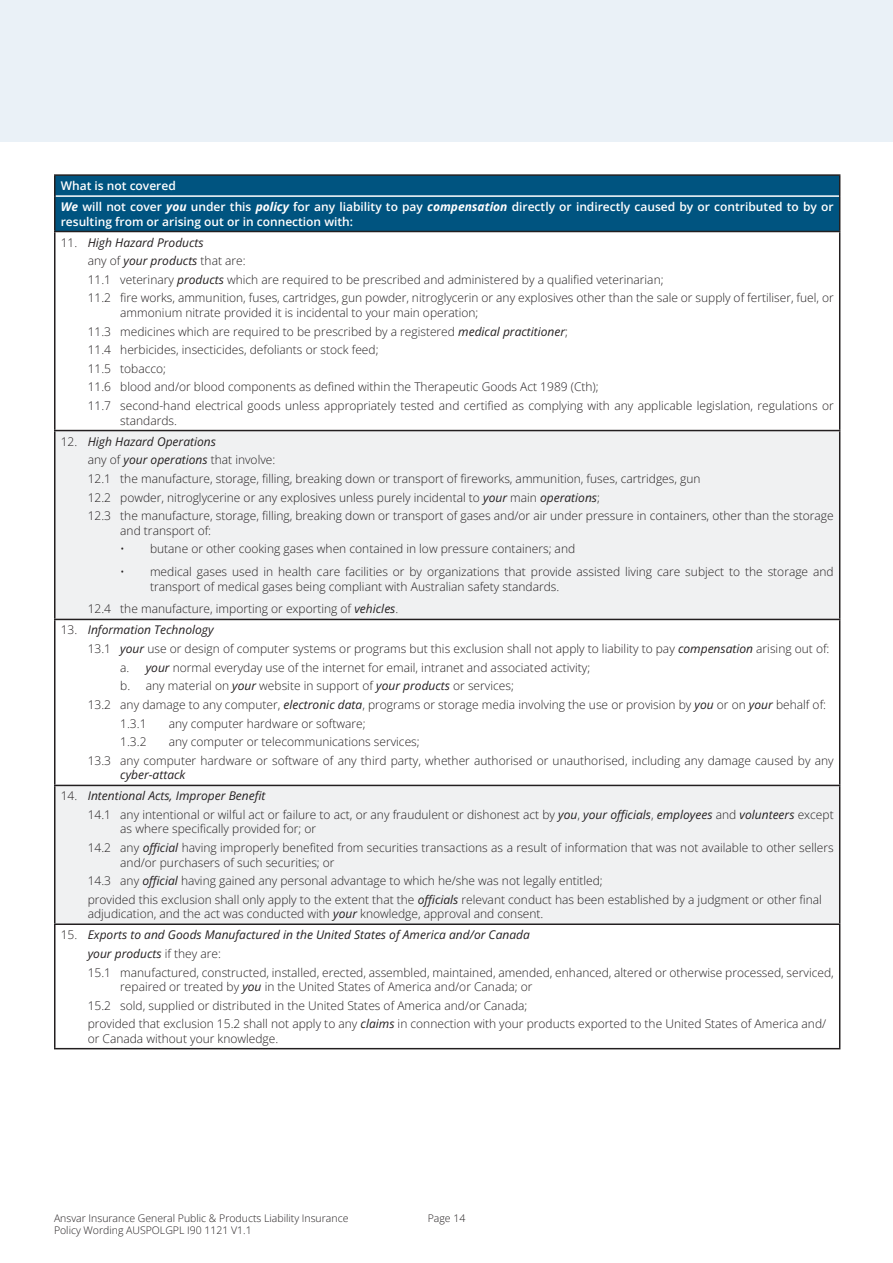
<style>
.page{position:relative;width:893px;height:1263px;background:#fff}
.page>*{position:absolute;margin:0;border:0;box-sizing:border-box;transform-origin:0 0}
.Numbers_copy{font:300 12px/14.4px "Open Sans";color:#231f20}
.Numbers_copy-2{font:italic 12px "Open Sans";color:#231f20}
.Table_headings{font:600 12px/14.4px "Open Sans";color:#fff}
.t1{font:300 10.5px "Open Sans";color:#231f20}
.s1{font-weight:700;font-style:italic}
.s2{font-weight:300;font-style:normal}
.s3{font-weight:400;font-style:italic}
</style>
<div class="page">
<div style="left:0;top:0;width:893px;height:142px;background:#eaf1f7"></div>
<svg style="left:56px;top:431px;width:783px;height:492px;fill:#f0f1f2"></svg>
<hr style="left:839px;top:232px;width:1px;height:198px;background:#231f20">
<hr style="left:54px;top:430px;width:786px;height:1px;background:#231f20">
<hr style="left:839px;top:431px;width:1px;height:188px;background:#231f20">
<hr style="left:54px;top:619px;width:786px;height:1px;background:#231f20">
<hr style="left:839px;top:620px;width:1px;height:165px;background:#231f20">
<hr style="left:54px;top:785px;width:786px;height:1px;background:#231f20">
<hr style="left:839px;top:786px;width:1px;height:137px;background:#231f20">
<hr style="left:54px;top:923px;width:786px;height:2px;background:#231f20">
<hr style="left:839px;top:925px;width:1px;height:123px;background:#231f20">
<hr style="left:54px;top:1048px;width:786px;height:1px;background:#231f20">
<hr style="left:54px;top:232px;width:2px;height:198px;background:#231f20">
<hr style="left:54px;top:431px;width:2px;height:188px;background:#231f20">
<hr style="left:54px;top:620px;width:2px;height:165px;background:#231f20">
<hr style="left:54px;top:786px;width:2px;height:137px;background:#231f20">
<hr style="left:54px;top:925px;width:2px;height:123px;background:#231f20">
<hr style="left:54px;top:174px;width:786px;height:2px;background:#231f20">
<hr style="left:54px;top:176px;width:2px;height:20px;background:#231f20">
<svg style="left:55px;top:175px;width:785px;height:56px;background:#075781"></svg>
<hr style="left:54px;top:196px;width:2px;height:35px;background:#231f20">
<hr style="left:839px;top:196px;width:1px;height:35px;background:#231f20">
<hr style="left:54px;top:231px;width:786px;height:1px;background:#231f20">
<p class="Table_headings" style="left:61px;top:178px;width:117px">What is not covered</p>
<p class="Table_headings" style="left:61px;top:199px;width:774px"><span class="s1">We</span> will not cover <span class="s1">you</span> under this <span class="s1">policy</span> for any liability to pay <span class="s1">compensation</span> directly or indirectly caused by or contributed to by or resulting from or arising out or in connection with:</p>
<p class="Numbers_copy-2" style="left:61px;top:234px;width:144px"><span class="s2">11.</span> High Hazard Products</p>
<p class="Numbers_copy" style="left:88px;top:253px;width:159px">any of <span class="s3">your products</span> that are:</p>
<p class="Numbers_copy" style="left:88px;top:272px;width:577px">11.1 veterinary <span class="s3">products</span> which are required to be prescribed and administered by a qualified veterinarian;</p>
<p class="Numbers_copy" style="left:120px;top:291px;width:715px;text-indent:-33px">11.2 fire works, ammunition, fuses, cartridges, gun powder, nitroglycerin or any explosives other than the sale or supply of fertiliser, fuel, or ammonium nitrate provided it is incidental to your main operation;</p>
<p class="Numbers_copy" style="left:88px;top:324px;width:482px">11.3 medicines which are required to be prescribed by a registered <span class="s3">medical practitioner</span>;</p>
<p class="Numbers_copy" style="left:88px;top:342px;width:292px">11.4 herbicides, insecticides, defoliants or stock feed;</p>
<p class="Numbers_copy" style="left:88px;top:361px;width:80px">11.5 tobacco;</p>
<p class="Numbers_copy" style="left:88px;top:380px;width:512px">11.6 blood and/or blood components as defined within the Therapeutic Goods Act 1989 (Cth);</p>
<p class="Numbers_copy" style="left:120px;top:398px;width:715px;text-indent:-33px">11.7 second-hand electrical goods unless appropriately tested and certified as complying with any applicable legislation, regulations or standards.</p>
<p class="Numbers_copy-2" style="left:61px;top:433px;width:157px"><span class="s2">12.</span> High Hazard Operations</p>
<p class="Numbers_copy" style="left:88px;top:452px;width:189px">any of <span class="s3">your operations</span> that involve:</p>
<p class="Numbers_copy" style="left:88px;top:471px;width:614px">12.1 the manufacture, storage, filling, breaking down or transport of fireworks, ammunition, fuses, cartridges, gun</p>
<p class="Numbers_copy" style="left:88px;top:490px;width:514px">12.2 powder, nitroglycerine or any explosives unless purely incidental to <span class="s3">your</span> main <span class="s3">operations</span>;</p>
<p class="Numbers_copy" style="left:120px;top:508px;width:715px;text-indent:-33px">12.3 the manufacture, storage, filling, breaking down or transport of gases and/or air under pressure in containers, other than the storage and transport of:</p>
<p class="Numbers_copy" style="left:120px;top:541px;width:456px">• butane or other cooking gases when contained in low pressure containers; and</p>
<p class="Numbers_copy" style="left:150px;top:564px;width:685px;text-indent:-30px">• medical gases used in health care facilities or by organizations that provide assisted living care subject to the storage and transport of medical gases being compliant with Australian safety standards.</p>
<p class="Numbers_copy" style="left:88px;top:602px;width:312px">12.4 the manufacture, importing or exporting of <span class="s3">vehicles</span>.</p>
<p class="Numbers_copy-2" style="left:61px;top:622px;width:154px"><span class="s2">13.</span> Information Technology</p>
<p class="Numbers_copy" style="left:88px;top:641px;width:743px">13.1 <span class="s3">your</span> use or design of computer systems or programs but this exclusion shall not apply to liability to pay <span class="s3">compensation</span> arising out of:</p>
<p class="Numbers_copy" style="left:120px;top:660px;width:471px">a. <span class="s3">your</span> normal everyday use of the internet for email, intranet and associated activity;</p>
<p class="Numbers_copy" style="left:120px;top:678px;width:395px">b. any material on <span class="s3">your</span> website in support of <span class="s3">your products</span> or services;</p>
<p class="Numbers_copy" style="left:88px;top:697px;width:740px">13.2 any damage to any computer, <span class="s3">electronic data</span>, programs or storage media involving the use or provision by <span class="s3">you</span> or on <span class="s3">your</span> behalf of:</p>
<p class="Numbers_copy" style="left:120px;top:716px;width:28px">1.3.1</p>
<p class="Numbers_copy" style="left:169px;top:716px;width:198px">any computer hardware or software;</p>
<p class="Numbers_copy" style="left:120px;top:734px;width:28px">1.3.2</p>
<p class="Numbers_copy" style="left:169px;top:734px;width:252px">any computer or telecommunications services;</p>
<p class="Numbers_copy" style="left:120px;top:753px;width:715px;text-indent:-33px">13.3 any computer hardware or software of any third party, whether authorised or unauthorised, including any damage caused by any <span class="s3">cyber-attack</span></p>
<p class="Numbers_copy-2" style="left:61px;top:788px;width:206px"><span class="s2">14.</span> Intentional Acts, Improper Benefit</p>
<p class="Numbers_copy" style="left:120px;top:807px;width:715px;text-indent:-33px">14.1 any intentional or wilful act or failure to act, or any fraudulent or dishonest act by <span class="s3">you</span>, <span class="s3">your officials</span>, <span class="s3">employees</span> and <span class="s3">volunteers</span> except as where specifically provided for; or</p>
<p class="Numbers_copy" style="left:120px;top:840px;width:715px;text-indent:-33px">14.2 any <span class="s3">official</span> having improperly benefited from securities transactions as a result of information that was not available to other sellers and/or purchasers of such securities; or</p>
<p class="Numbers_copy" style="left:88px;top:873px;width:517px">14.3 any <span class="s3">official</span> having gained any personal advantage to which he/she was not legally entitled;</p>
<p class="Numbers_copy" style="left:88px;top:892px;width:736px">provided this exclusion shall only apply to the extent that the <span class="s3">officials</span> relevant conduct has been established by a judgment or other final adjudication, and the act was conducted with <span class="s3">your</span> knowledge, approval and consent.</p>
<p class="Numbers_copy-2" style="left:61px;top:926px;width:471px"><span class="s2">15.</span> Exports to and Goods Manufactured in the United States of America and/or Canada</p>
<p class="Numbers_copy-2" style="left:88px;top:945px;width:135px">your products <span class="s2">if they are:</span></p>
<p class="Numbers_copy" style="left:120px;top:965px;width:715px;text-indent:-33px">15.1 manufactured, constructed, installed, erected, assembled, maintained, amended, enhanced, altered or otherwise processed, serviced, repaired or treated by <span class="s3">you</span> in the United States of America and/or Canada; or</p>
<p class="Numbers_copy" style="left:88px;top:998px;width:441px">15.2 sold, supplied or distributed in the United States of America and/or Canada;</p>
<p class="Numbers_copy" style="left:88px;top:1016px;width:740px">provided that exclusion 15.2 shall not apply to any <span class="s3">claims</span> in connection with your products exported to the United States of America and/ or Canada without your knowledge.</p>
<p class="t1" style="left:54px;top:1211px;width:296px">Ansvar Insurance General Public &amp; Products Liability Insurance</p>
<p class="t1" style="left:428px;top:1211px;width:39px">Page 14</p>
<p class="t1" style="left:54px;top:1223px;width:199px">Policy Wording AUSPOLGPL I90 1121 V1.1</p>
</div>
